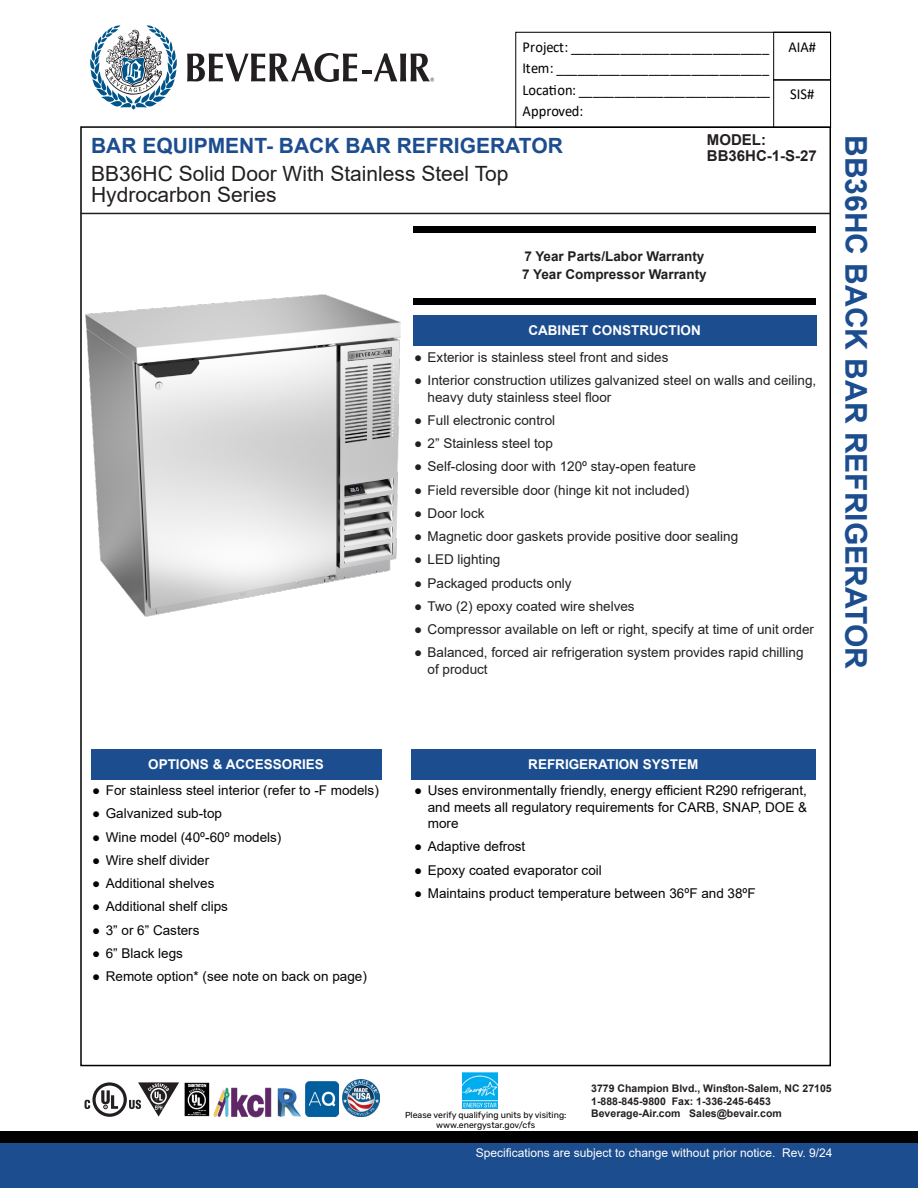
<style>
.page{position:relative;width:918px;height:1188px;background:#fff}
.page>*{position:absolute;margin:0;border:0;box-sizing:border-box;transform-origin:0 0}
.t1{font:700 30px "Arial";color:#1c4d8f}
.t2{font:21px/21px "Arial";color:#231f20}
.t3{font:700 21px "Arial";color:#1c4d8f}
.t4{font:15.15px/21.5px "Calibri";color:#000;text-align:justify;scale:.95 1}
.t5{font:700 15px "Arial";color:#231f20}
.t6{font:13.5px/16.5px "Arial";color:#231f20}
.t7{font:13.5px/16.5px "Arial";color:#040503;text-align:justify}
.t8{font:700 13.5px "Arial";color:#fff}
.t9{font:700 13.5px/18px "Arial";color:#231f20}
.t10{font:12px "Arial";color:#fff}
.t11{font:700 10.5px/12.6px "Arial";color:#231f20}
.Paragraph_Style_1{font:8.7px "Rubik";color:#040503}
</style>
<div class="page">
<div style="left:515px;top:32px;width:316px;height:95px;border:1px solid #000"></div>
<div style="left:773px;top:32px;width:58px;height:49px;border:1px solid #000"></div>
<div style="left:773px;top:79px;width:58px;height:48px;border:1px solid #000"></div>
<hr style="left:81px;top:213px;width:749px;height:1px;background:#231f20">
<svg style="left:187px;top:53px;width:170px;height:29px"></svg>
<svg style="left:90px;top:25px;width:87px;height:85px"></svg>
<svg style="left:363px;top:53px;width:71px;height:28px"></svg>
<div style="left:411px;top:749px;width:404px;height:30px;background:#1c4d8f"></div>
<div style="left:91px;top:749px;width:290px;height:30px;background:#1c4d8f"></div>
<img style="left:86px;top:295px;width:314px;height:321px">
<div style="left:413px;top:315px;width:403px;height:31px;background:#1c4d8f"></div>
<div style="left:0;top:1131px;width:918px;height:22px;background:#000"></div>
<div style="left:0;top:1143px;width:918px;height:45px;background:#1c4d8f"></div>
<img style="left:342px;top:1079px;width:38px;height:38px">
<img style="left:214px;top:1087px;width:58px;height:31px">
<img style="left:277px;top:1088px;width:25px;height:29px">
<img style="left:305px;top:1082px;width:34px;height:35px">
<svg style="left:85px;top:1082px;width:94px;height:35px"></svg>
<img style="left:184px;top:1082px;width:26px;height:35px">
<img style="left:463px;top:1072px;width:35px;height:36px">
<div style="left:413px;top:227px;width:402px;height:6px;background:#000"></div>
<div style="left:413px;top:298px;width:402px;height:7px;background:#000"></div>
<p class="t4" style="left:523px;top:36px;width:262px">Project: ____________________________ Item: ______________________________ Location: ___________________________ Approved:</p>
<p class="t4" style="left:788px;top:36px;width:31px">AIA#</p>
<p class="t4" style="left:790px;top:83px;width:27px">SIS#</p>
<p class="t3" style="left:91px;top:131px;width:473px">BAR EQUIPMENT- BACK BAR REFRIGERATOR</p>
<p class="t2" style="left:91px;top:163px;width:419px">BB36HC Solid Door With Stainless Steel Top<br>Hydrocarbon Series</p>
<p class="t5" style="left:707px;top:129px;width:61px">MODEL:</p>
<p class="t5" style="left:707px;top:145px;width:112px">BB36HC-1-S-27</p>
<p class="t9" style="left:522px;top:248px;width:186px">7 Year Parts/Labor Warranty<br>7 Year Compressor Warranty</p>
<p class="t8" style="left:528px;top:321px;width:174px">CABINET CONSTRUCTION</p>
<p class="t6" style="left:414px;top:349px;width:256px">● Exterior is stainless steel front and sides</p>
<p class="t6" style="left:428px;top:372px;width:390px;text-indent:-14px">● Interior construction utilizes galvanized steel on walls and ceiling, heavy duty stainless steel floor</p>
<p class="t6" style="left:414px;top:412px;width:143px">● Full electronic control</p>
<p class="t6" style="left:414px;top:435px;width:140px">● 2” Stainless steel top</p>
<p class="t6" style="left:414px;top:458px;width:283px">● Self-closing door with 120º stay-open feature</p>
<p class="t6" style="left:414px;top:481px;width:277px">● Field reversible door (hinge kit not included)</p>
<p class="t6" style="left:414px;top:505px;width:72px">● Door lock</p>
<p class="t6" style="left:414px;top:528px;width:326px">● Magnetic door gaskets provide positive door sealing</p>
<p class="t6" style="left:414px;top:551px;width:88px">● LED lighting</p>
<p class="t6" style="left:414px;top:574px;width:159px">● Packaged products only</p>
<p class="t6" style="left:414px;top:598px;width:222px">● Two (2) epoxy coated wire shelves</p>
<p class="t6" style="left:414px;top:621px;width:401px">● Compressor available on left or right, specify at time of unit order</p>
<p class="t6" style="left:428px;top:644px;width:377px;text-indent:-14px">● Balanced, forced air refrigeration system provides rapid chilling of product</p>
<p class="t1" style="left:877px;top:135px;width:535px;rotate:90deg">BB36HC BACK BAR REFRIGERATOR</p>
<p class="t8" style="left:148px;top:755px;width:177px">OPTIONS &amp; ACCESSORIES</p>
<p class="t8" style="left:528px;top:755px;width:172px">REFRIGERATION SYSTEM</p>
<p class="t7" style="left:92px;top:782px;width:288px">● For stainless steel interior (refer to -F models)</p>
<p class="t7" style="left:92px;top:805px;width:131px">● Galvanized sub-top</p>
<p class="t7" style="left:92px;top:829px;width:191px">● Wine model (40º-60º models)</p>
<p class="t7" style="left:92px;top:852px;width:119px">● Wire shelf divider</p>
<p class="t7" style="left:92px;top:875px;width:124px">● Additional shelves</p>
<p class="t7" style="left:92px;top:898px;width:137px">● Additional shelf clips</p>
<p class="t7" style="left:92px;top:922px;width:109px">● 3” or 6” Casters</p>
<p class="t7" style="left:92px;top:945px;width:92px">● 6” Black legs</p>
<p class="t7" style="left:92px;top:968px;width:276px">● Remote option* (see note on back on page)</p>
<p class="t7" style="left:428px;top:782px;width:381px;text-indent:-14px">● Uses environmentally friendly, energy efficient R290 refrigerant, and meets all regulatory requirements for CARB, SNAP, DOE &amp; more</p>
<p class="t7" style="left:414px;top:838px;width:113px">● Adaptive defrost</p>
<p class="t7" style="left:414px;top:862px;width:189px">● Epoxy coated evaporator coil</p>
<p class="t7" style="left:414px;top:885px;width:343px">● Maintains product temperature between 36ºF and 38ºF</p>
<p class="t11" style="left:591px;top:1082px;width:242px">3779 Champion Blvd., Winston-Salem, NC 27105<br>1-888-845-9800 Fax: 1-336-245-6453</p>
<p class="Paragraph_Style_1" style="left:405px;top:1110px;width:163px">Please verify qualifying units by visiting:</p>
<p class="t11" style="left:591px;top:1108px;width:192px">Beverage-Air.com Sales@bevair.com</p>
<p class="Paragraph_Style_1" style="left:436px;top:1120px;width:100px">www.energystar.gov/cfs</p>
<p class="t10" style="left:476px;top:1145px;width:358px">Specifications are subject to change without prior notice. Rev. 9/24</p>
</div>
